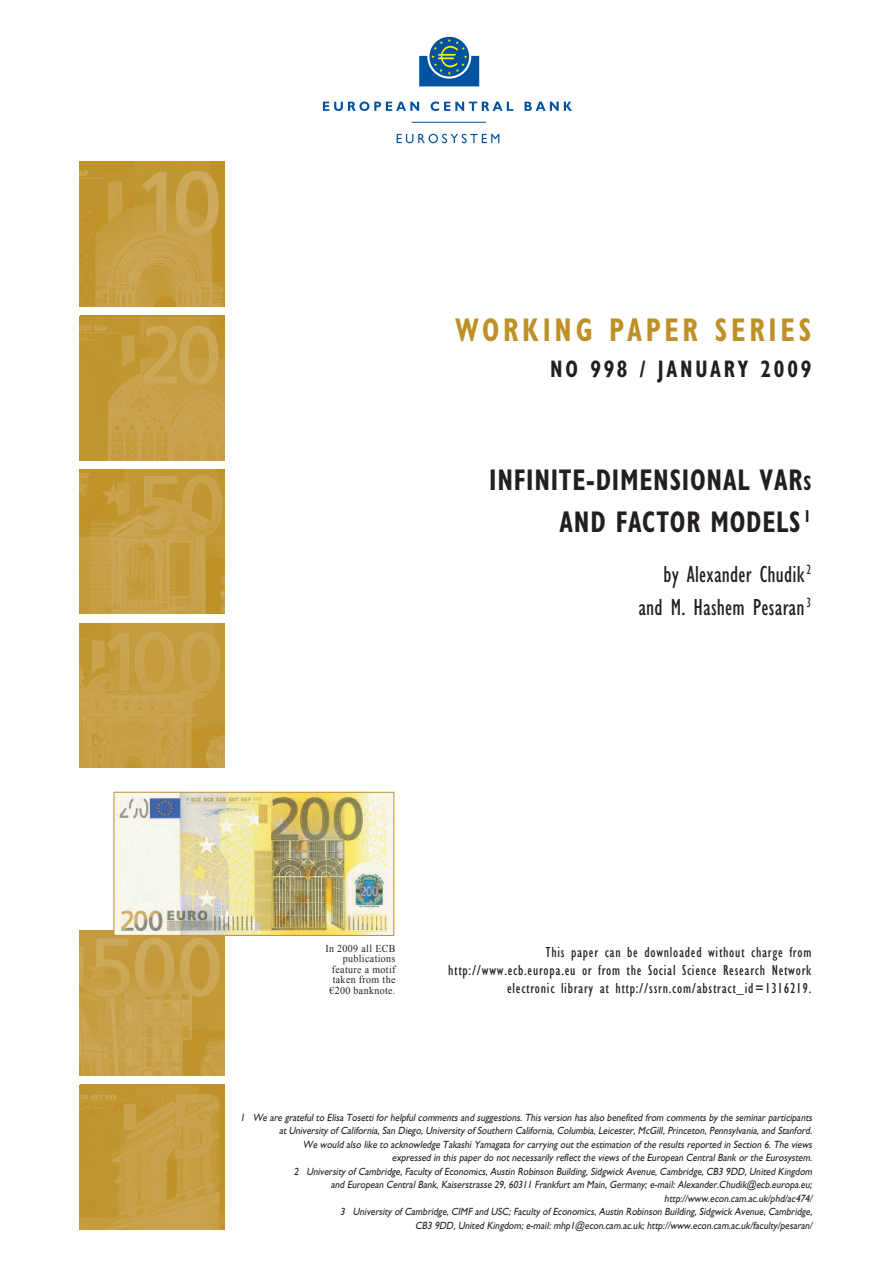
<style>
.page{position:relative;width:893px;height:1263px;background:#fff}
.page>*{position:absolute;margin:0;border:0;box-sizing:border-box;transform-origin:0 0}
.t1{font:700 condensed 33px "Gill Sans Myriad";letter-spacing:.135em;color:#bd9128;scale:.85 1}
.t2{font:700 condensed 30px/42px "Gill Sans Myriad";letter-spacing:.03em;color:#231f20;text-align:right;scale:.85 1}
.t3{font:condensed 24px/33px "Gill Sans Myriad";letter-spacing:.01em;color:#231f20;text-align:right;scale:.95 1}
.t4{font:700 condensed 24px "Gill Sans Myriad";letter-spacing:.135em;color:#231f20;scale:.85 1}
.t5{font:condensed 15px/18px "Gill Sans Myriad";letter-spacing:.05em;color:#231f20;text-align:right}
.t6{font:italic 10.5px/13.5px "Gill Sans Myriad";color:#231f20;text-align:right;scale:.9 1}
.t7{font:10.5px/10.5px "Times New Roman WGL";letter-spacing:.035em;color:#231f20;text-align:right;scale:.95 1}
.s1{font-size:21px}
</style>
<div class="page">
<svg style="left:429px;top:37px;width:40px;height:39px"></svg>
<svg style="left:419px;top:39px;width:60px;height:47px"></svg>
<svg style="left:323px;top:102px;width:96px;height:9px"></svg>
<svg style="left:431px;top:102px;width:82px;height:9px"></svg>
<svg style="left:524px;top:102px;width:48px;height:9px"></svg>
<svg style="left:397px;top:134px;width:102px;height:9px"></svg>
<hr style="left:412px;top:122px;width:74px;height:1px;background:#0153a0">
<img style="left:80px;top:316px;width:144px;height:144px">
<img style="left:80px;top:469px;width:144px;height:145px">
<img style="left:80px;top:623px;width:144px;height:145px">
<img style="left:80px;top:931px;width:144px;height:144px">
<img style="left:80px;top:1086px;width:144px;height:143px">
<img style="left:80px;top:162px;width:144px;height:144px">
<img style="left:114px;top:792px;width:280px;height:143px">
<h1 class="t1" style="left:455px;top:319px;width:421px">WORKING PAPER SERIES</h1>
<h3 class="t4" style="left:550px;top:360px;width:309px">NO 998 / JANUARY 2009</h3>
<h2 class="t2" style="left:489px;top:462px;width:380px">INFINITE-DIMENSIONAL VAR<span class="s1">S<br></span>AND FACTOR MODELS <sup>1</sup></h2>
<h3 class="t3" style="left:638px;top:560px;width:183px">by Alexander Chudik <sup>2 </sup>and M. Hashem Pesaran <sup>3</sup></h3>
<p class="t7" style="left:325px;top:944px;width:75px">In 2009 all ECB publications feature a motif taken from the €200 banknote.</p>
<h3 class="t5" style="left:448px;top:945px;width:365px">This paper can be downloaded without charge from http://www.ecb.europa.eu or from the Social Science Research Network electronic library at http://ssrn.com/abstract_id=1316219.</h3>
<p class="t6" style="left:240px;top:1112px;width:639px">1 We are grateful to Elisa Tosetti for helpful comments and suggestions. This version has also benefited from comments by the seminar participants at University of California, San Diego, University of Southern California, Columbia, Leicester, McGill, Princeton, Pennsylvania, and Stanford.<br>We would also like to acknowledge Takashi Yamagata for carrying out the estimation of the results reported in Section 6. The views<br>expressed in this paper do not necessarily reflect the views of the European Central Bank or the Eurosystem.<br>2 University of Cambridge, Faculty of Economics, Austin Robinson Building, Sidgwick Avenue, Cambridge, CB3 9DD, United Kingdom</p>
<p class="t6" style="left:340px;top:1193px;width:528px">http://www.econ.cam.ac.uk/phd/ac474/<br>3 University of Cambridge, CIMF and USC; Faculty of Economics, Austin Robinson Building, Sidgwick Avenue, Cambridge,<br>CB3 9DD, United Kingdom; e-mail: mhp1@econ.cam.ac.uk; http://www.econ.cam.ac.uk/faculty/pesaran/</p>
<p class="t6" style="left:331px;top:1179px;width:538px">and European Central Bank, Kaiserstrasse 29, 60311 Frankfurt am Main, Germany; e-mail: Alexander.Chudik@ecb.europa.eu;</p>
</div>
